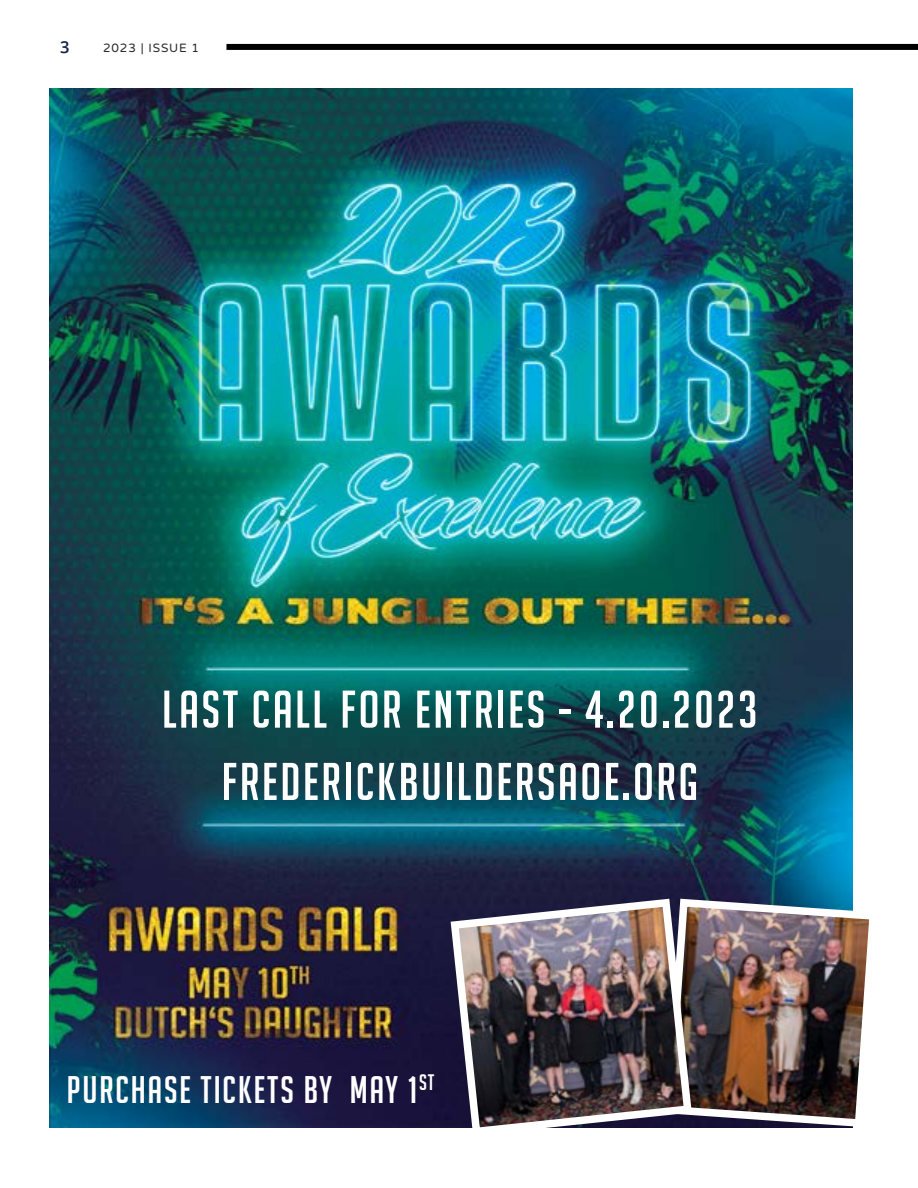
<style>
.page{position:relative;width:918px;height:1188px;background:#fff}
.page>*{position:absolute;margin:0;border:0;box-sizing:border-box;transform-origin:0 0}
.t1{font:51.6px/72.3px "Big Noodle Titling";letter-spacing:.05em;color:#fff;text-align:center}
.t2{font:37.5px "Big Noodle Titling";letter-spacing:.05em;color:#fff}
.t3{font:600 16.5px "Open Sans";color:#112048}
.t4{font:12px "Varela Round";letter-spacing:.07em;color:#292829}
</style>
<div class="page">
<img style="left:49px;top:88px;width:803px;height:1040px">
<img style="left:696px;top:895px;width:174px;height:233px">
<img style="left:447px;top:895px;width:249px;height:233px">
<div style="left:226px;top:44px;width:692px;height:6px;background:#000"></div>
<p class="t3" style="left:60px;top:36px;width:11px">3</p>
<p class="t4" style="left:103px;top:41px;width:97px">2023 | ISSUE 1</p>
<p class="t1" style="left:162px;top:673px;width:597px">LAST CALL FOR ENTRIES - 4.20.2023<br>FREDERICKBUILDERSAOE.ORG</p>
<p class="t2" style="left:67px;top:1069px;width:369px">PURCHASE TICKETS BY MAY 1<sup>ST</sup></p>
</div>
